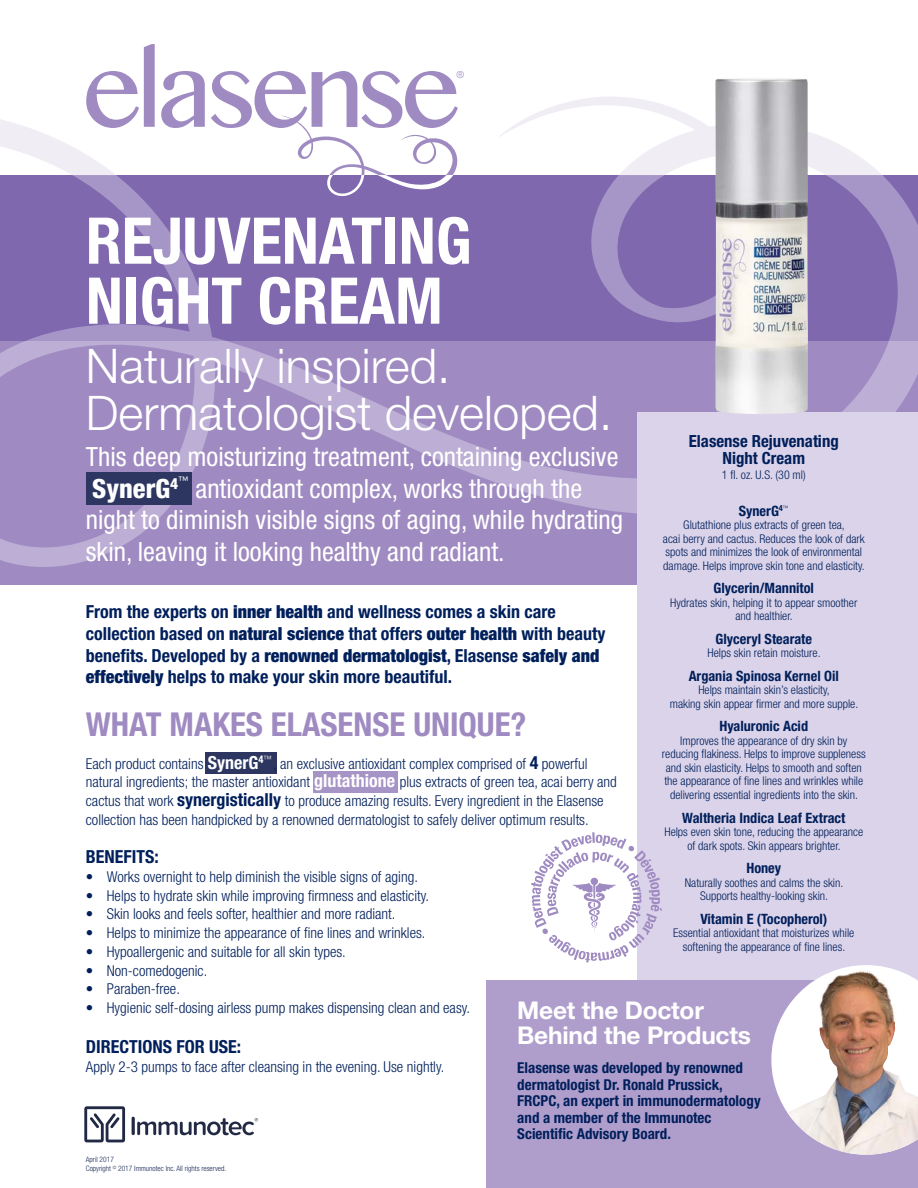
<style>
.page{position:relative;width:918px;height:1188px;background:#fff}
.page>*{position:absolute;margin:0;border:0;box-sizing:border-box;transform-origin:0 0}
.t1{font:700 condensed 64.5px/60px "Helvetica Neue";color:#fff}
.t2{font:300 47.7px "Helvetica Neue LT Std";color:#fff}
.t3{font:700 condensed 33px "Helvetica Neue";color:#9f8bc1}
.t4{font:condensed 26.55px/31.5px "Helvetica Neue";color:#fff}
.t5{font:700 24.45px "Helvetica Neue LT Std";letter-spacing:-.01em;color:#fff}
.t6{font:700 condensed 18px/21.6px "Helvetica Neue";color:#001f5b}
.t7{font:700 condensed 16.8px/16.8px "Helvetica Neue";color:#001f5b;text-align:center}
.t8{font:300 condensed 15px/18.8px "Helvetica Neue";color:#001f5b}
.t9{font:700 condensed 15px/16.5px "Helvetica Neue";color:#001f5b}
.t10{font:700 condensed 14.25px "Helvetica Neue";color:#001f5b}
.t11{font:300 condensed 12px/13.5px "Helvetica Neue";color:#001f5b;text-align:center}
.t12{font:300 9.6px "Helvetica Neue LT Std";color:#9f8bc1}
.t13{font:300 9.6px "Helvetica Neue LT Std";color:#fff}
.t14{font:300 condensed 7.5px "Helvetica Neue";color:#1a2857}
.s1{font-weight:800}
.s2{font-weight:900}
.s3{font-weight:700;font-size:18px;color:#fff}
.s4{font-weight:700;font-size:18px}
</style>
<div class="page">
<div style="left:313px;top:771px;width:84px;height:21px;background:#a794c7"></div>
<div style="left:205px;top:752px;width:72px;height:21px;background:#2d3661"></div>
<svg style="left:84px;top:1106px;width:41px;height:36px"></svg>
<hr style="left:132px;top:1117px;width:3px;height:18px;background:#222944;border-radius:2px">
<svg style="left:137px;top:1118px;width:121px;height:17px"></svg>
<svg style="left:0;top:97px;width:882px;height:78px"></svg>
<svg style="left:0;top:175px;width:918px;height:408px;fill:#9f8bc1"></svg>
<div style="left:86px;top:473px;width:106px;height:32px;background:#2d3661"></div>
<div style="left:637px;top:412px;width:281px;height:569px;background:#dad3e9"></div>
<svg style="left:531px;top:832px;width:131px;height:130px"></svg>
<div style="left:486px;top:981px;width:432px;height:207px;background:#af9ecc"></div>
<svg style="left:771px;top:965px;width:121px;height:147px"></svg>
<img style="left:787px;top:969px;width:131px;height:186px">
<img style="left:715px;top:78px;width:93px;height:336px">
<svg style="left:86px;top:44px;width:69px;height:84px"></svg>
<svg style="left:161px;top:71px;width:44px;height:57px"></svg>
<svg style="left:211px;top:71px;width:248px;height:125px"></svg>
<p class="t12" style="left:457px;top:69px;width:9px">®</p>
<p class="t13" style="left:457px;top:70px;width:9px">®</p>
<p class="t1" style="left:86px;top:210px;width:387px">REJUVENATING<br>NIGHT CREAM</p>
<p class="t2" style="left:86px;top:337px;width:366px">Naturally inspired.</p>
<p class="t2" style="left:86px;top:383px;width:528px">Dermatologist developed.</p>
<p class="t4" style="left:86px;top:441px;width:539px">This deep moisturizing treatment, containing exclusive <span class="s1">SynerG</span><sup>4</sup><sup>™</sup> antioxidant complex, works through the night to diminish visible signs of aging, while hydrating skin, leaving it looking healthy and radiant.</p>
<p class="t7" style="left:689px;top:433px;width:151px">Elasense Rejuvenating<br>Night Cream</p>
<p class="t11" style="left:722px;top:468px;width:85px">1 fl. oz. U.S. (30 ml)</p>
<p class="t10" style="left:739px;top:502px;width:52px">SynerG<sup>4</sup><sup>™</sup></p>
<p class="t11" style="left:663px;top:518px;width:203px">Glutathione plus extracts of green tea,<br>acai berry and cactus. Reduces the look of dark spots and minimizes the look of environmental damage. Helps improve skin tone and elasticity.</p>
<p class="t10" style="left:714px;top:580px;width:102px">Glycerin/Mannitol</p>
<p class="t11" style="left:670px;top:596px;width:189px">Hydrates skin, helping it to appear smoother and healthier.</p>
<p class="t10" style="left:716px;top:630px;width:98px">Glyceryl Stearate</p>
<p class="t11" style="left:708px;top:646px;width:115px">Helps skin retain moisture.</p>
<p class="t10" style="left:689px;top:667px;width:152px">Argania Spinosa Kernel Oil</p>
<p class="t11" style="left:670px;top:683px;width:190px">Helps maintain skin’s elasticity,<br>making skin appear firmer and more supple.</p>
<p class="t10" style="left:720px;top:718px;width:90px">Hyaluronic Acid</p>
<p class="t11" style="left:662px;top:734px;width:205px">Improves the appearance of dry skin by reducing flakiness. Helps to improve suppleness and skin elasticity. Helps to smooth and soften the appearance of fine lines and wrinkles while delivering essential ingredients into the skin.</p>
<p class="t10" style="left:682px;top:809px;width:165px">Waltheria Indica Leaf Extract</p>
<p class="t11" style="left:664px;top:825px;width:200px">Helps even skin tone, reducing the appearance of dark spots. Skin appears brighter.</p>
<p class="t10" style="left:746px;top:859px;width:36px">Honey</p>
<p class="t11" style="left:685px;top:875px;width:160px">Naturally soothes and calms the skin.<br>Supports healthy-looking skin.</p>
<p class="t10" style="left:700px;top:910px;width:128px">Vitamin E (Tocopherol)</p>
<p class="t11" style="left:673px;top:926px;width:183px">Essential antioxidant that moisturizes while softening the appearance of fine lines.</p>
<p class="t6" style="left:86px;top:601px;width:521px">From the experts on <span class="s2">inner health</span> and wellness comes a skin care collection based on <span class="s2">natural science</span> that offers <span class="s2">outer health</span> with beauty benefits. Developed by a <span class="s2">renowned dermatologist</span>, Elasense <span class="s2">safely and effectively</span> helps to make your skin more beautiful.</p>
<p class="t3" style="left:86px;top:705px;width:442px">WHAT MAKES ELASENSE UNIQUE?</p>
<p class="t8" style="left:86px;top:754px;width:533px">Each product contains <span class="s3">SynerG</span><sup>4</sup><sup>™</sup>, an exclusive antioxidant complex comprised of <span class="s4">4</span> powerful natural ingredients; the master antioxidant <span class="s3">glutathione</span> plus extracts of green tea, acai berry and cactus that work <span class="s4">synergistically</span> to produce amazing results. Every ingredient in the Elasense collection has been handpicked by a renowned dermatologist to safely deliver optimum results.</p>
<p class="t6" style="left:86px;top:846px;width:74px">BENEFITS:</p>
<p class="t8" style="left:86px;top:867px;width:334px">• Works overnight to help diminish the visible signs of aging.</p>
<p class="t8" style="left:86px;top:886px;width:345px">• Helps to hydrate skin while improving firmness and elasticity.</p>
<p class="t8" style="left:86px;top:905px;width:311px">• Skin looks and feels softer, healthier and more radiant.</p>
<p class="t8" style="left:86px;top:923px;width:341px">• Helps to minimize the appearance of fine lines and wrinkles.</p>
<p class="t8" style="left:86px;top:942px;width:262px">• Hypoallergenic and suitable for all skin types.</p>
<p class="t8" style="left:86px;top:961px;width:123px">• Non-comedogenic.</p>
<p class="t8" style="left:86px;top:980px;width:96px">• Paraben-free.</p>
<p class="t8" style="left:86px;top:998px;width:386px">• Hygienic self-dosing airless pump makes dispensing clean and easy.</p>
<p class="t6" style="left:86px;top:1036px;width:157px">DIRECTIONS FOR USE:</p>
<p class="t8" style="left:86px;top:1057px;width:360px">Apply 2-3 pumps to face after cleansing in the evening. Use nightly.</p>
<p class="t5" style="left:517px;top:995px;width:188px">Meet the Doctor</p>
<p class="t5" style="left:517px;top:1020px;width:235px">Behind the Products</p>
<p class="t9" style="left:517px;top:1059px;width:245px">Elasense was developed by renowned dermatologist Dr. Ronald Prussick, FRCPC, an expert in immunodermatology and a member of the Immunotec Scientific Advisory Board.</p>
<p class="t14" style="left:86px;top:1156px;width:30px">April 2017</p>
<p class="t14" style="left:86px;top:1165px;width:142px">Copyright <sup>©</sup> 2017 Immunotec Inc. All rights reserved.</p>
</div>
